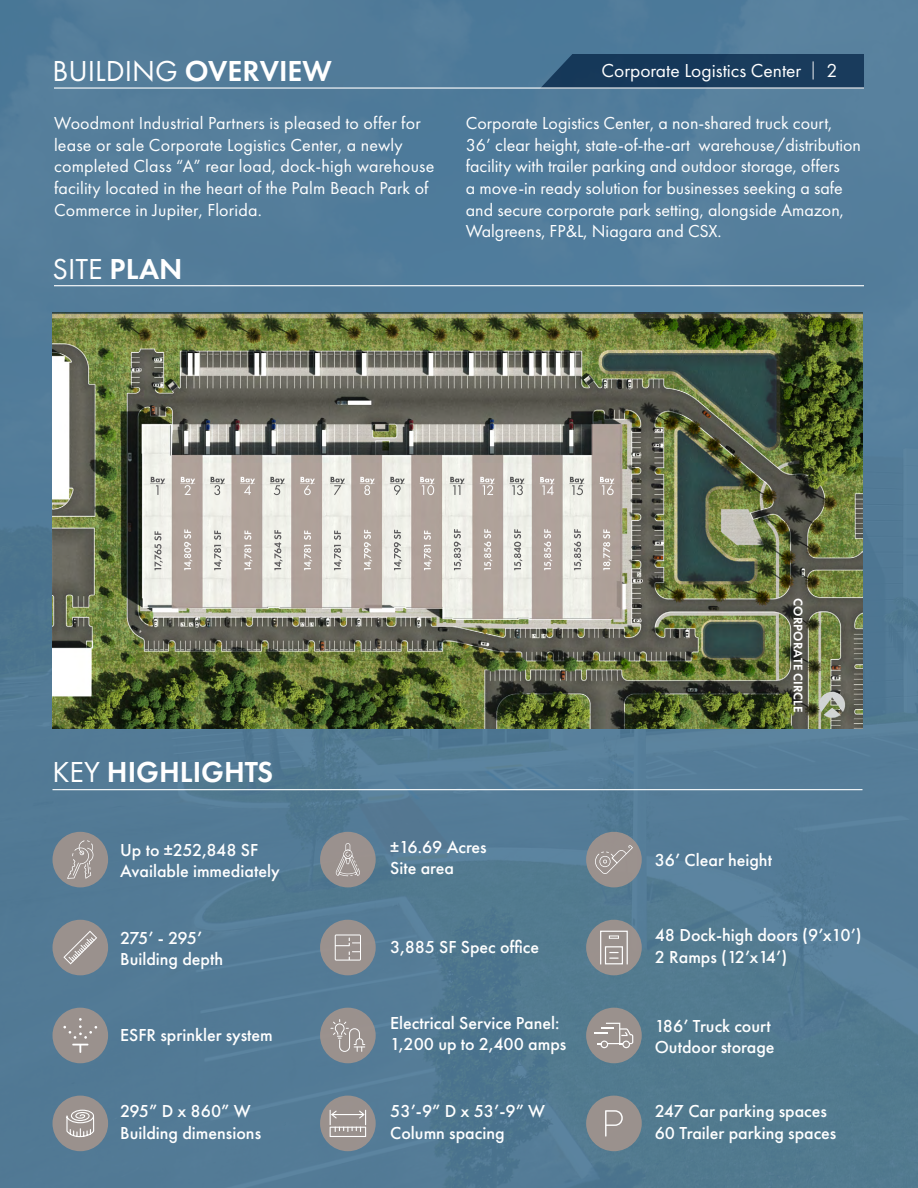
<style>
.page{position:relative;width:918px;height:1188px;background:#537b98}
.page>*{position:absolute;margin:0;border:0;box-sizing:border-box;transform-origin:0 0}
.t1{font:30px "Futura PT";color:#fff}
.t2{font:600 30px "Futura PT";color:#fff}
.t3{font:19.5px "Futura PT";color:#fff}
.t4{font:18px/21.6px "Futura PT";color:#fff}
.t5{font:500 18px/21.6px "Futura PT";color:#fff}
.t6{font:600 12.9px "Futura PT";letter-spacing:.01em;color:#fff}
.s1{font-weight:600}
.s2{font-family:"Gotham";font-weight:300}
.s3{font-weight:400}
</style>
<div class="page">
<div style="left:541px;top:54px;width:323px;height:33px;background:#193b5c"></div>
<hr style="left:54px;top:87px;width:810px;height:2px;background:#fff">
<hr style="left:54px;top:285px;width:810px;height:1px;background:#fff">
<hr style="left:52px;top:789px;width:810px;height:1px;background:#fff">
<img style="left:52px;top:312px;width:810px;height:417px">
<img style="left:150px;top:477px;width:15px;height:18px">
<img style="left:180px;top:477px;width:15px;height:18px">
<img style="left:210px;top:477px;width:15px;height:18px">
<img style="left:240px;top:477px;width:15px;height:18px">
<img style="left:270px;top:477px;width:15px;height:18px">
<img style="left:300px;top:477px;width:15px;height:18px">
<img style="left:330px;top:477px;width:15px;height:18px">
<img style="left:360px;top:477px;width:15px;height:18px">
<img style="left:390px;top:477px;width:15px;height:18px">
<img style="left:420px;top:477px;width:15px;height:18px">
<img style="left:450px;top:477px;width:15px;height:18px">
<img style="left:480px;top:477px;width:15px;height:18px">
<img style="left:510px;top:477px;width:15px;height:18px">
<img style="left:540px;top:477px;width:15px;height:18px">
<img style="left:569px;top:477px;width:15px;height:18px">
<img style="left:599px;top:477px;width:15px;height:18px">
<div style="left:52px;top:920px;width:56px;height:55px;background:#9a918d;border-radius:50%"></div>
<svg style="left:63px;top:931px;width:34px;height:33px"></svg>
<div style="left:52px;top:832px;width:56px;height:55px;background:#9a918d;border-radius:50%"></div>
<svg style="left:67px;top:840px;width:27px;height:39px"></svg>
<div style="left:52px;top:1096px;width:56px;height:55px;background:#9a918d;border-radius:50%"></div>
<svg style="left:66px;top:1109px;width:29px;height:29px"></svg>
<div style="left:52px;top:1008px;width:56px;height:55px;background:#9a918d;border-radius:50%"></div>
<svg style="left:63px;top:1018px;width:34px;height:35px"></svg>
<div style="left:586px;top:920px;width:56px;height:55px;background:#9a918d;border-radius:50%"></div>
<div style="left:600px;top:931px;width:28px;height:34px;border:1px solid #fff"></div>
<svg style="left:604px;top:946px;width:20px;height:19px"></svg>
<svg style="left:609px;top:936px;width:10px;height:3px"></svg>
<div style="left:586px;top:832px;width:56px;height:55px;background:#9a918d;border-radius:50%"></div>
<svg style="left:595px;top:845px;width:38px;height:29px"></svg>
<div style="left:586px;top:1096px;width:56px;height:55px;background:#9a918d;border-radius:50%"></div>
<svg style="left:605px;top:1110px;width:18px;height:27px"></svg>
<div style="left:586px;top:1008px;width:56px;height:55px;background:#9a918d;border-radius:50%"></div>
<svg style="left:595px;top:1023px;width:38px;height:25px"></svg>
<div style="left:320px;top:920px;width:56px;height:55px;background:#9a918d;border-radius:50%"></div>
<svg style="left:335px;top:934px;width:26px;height:27px"></svg>
<div style="left:320px;top:832px;width:56px;height:55px;background:#9a918d;border-radius:50%"></div>
<svg style="left:336px;top:843px;width:24px;height:34px"></svg>
<div style="left:320px;top:1096px;width:56px;height:55px;background:#9a918d;border-radius:50%"></div>
<svg style="left:330px;top:1110px;width:36px;height:27px"></svg>
<div style="left:320px;top:1008px;width:56px;height:55px;background:#9a918d;border-radius:50%"></div>
<svg style="left:330px;top:1019px;width:36px;height:33px"></svg>
<h1 class="t1" style="left:52px;top:54px;width:281px">BUILDING <span class="s1">OVERVIEW</span></h1>
<p class="t3" style="left:602px;top:59px;width:237px">Corporate Logistics Center <span class="s2">|</span> 2</p>
<p class="t4" style="left:54px;top:112px;width:382px">Woodmont Industrial Partners is pleased to offer for lease or sale Corporate Logistics Center, a newly completed Class “A” rear load, dock-high warehouse facility located in the heart of the Palm Beach Park of Commerce in Jupiter, Florida.</p>
<p class="t4" style="left:466px;top:112px;width:397px">Corporate Logistics Center, a non-shared truck court, 36’ clear height, state-of-the-art warehouse/distribution facility with trailer parking and outdoor storage, offers<br>a move-in ready solution for businesses seeking a safe and secure corporate park setting, alongside Amazon, Walgreens, FP&amp;L, Niagara and CSX.</p>
<h1 class="t1" style="left:52px;top:251px;width:132px">SITE <span class="s1">PLAN</span></h1>
<h1 class="t2" style="left:52px;top:753px;width:222px"><span class="s3">KEY</span> HIGHLIGHTS</h1>
<p class="t5" style="left:120px;top:839px;width:161px">Up to ±252,848 SF<br>Available immediately</p>
<p class="t5" style="left:390px;top:836px;width:98px">±16.69 Acres<br>Site area</p>
<p class="t6" style="left:806px;top:598px;width:116px;rotate:90deg">CORPORATE CIRCLE</p>
<p class="t5" style="left:655px;top:849px;width:119px">36’ Clear height</p>
<p class="t5" style="left:120px;top:927px;width:105px">275’ - 295’<br>Building depth</p>
<p class="t5" style="left:655px;top:924px;width:208px">48 Dock-high doors (9’x10’)<br>2 Ramps (12’x14’)</p>
<p class="t5" style="left:390px;top:937px;width:150px">3,885 SF Spec office</p>
<p class="t5" style="left:120px;top:1025px;width:154px">ESFR sprinkler system</p>
<p class="t5" style="left:120px;top:1100px;width:142px">295” D x 860” W<br>Building dimensions</p>
<p class="t5" style="left:390px;top:1012px;width:178px">Electrical Service Panel:<br>1,200 up to 2,400 amps</p>
<p class="t5" style="left:655px;top:1015px;width:121px">186’ Truck court<br>Outdoor storage</p>
<p class="t5" style="left:390px;top:1100px;width:156px">53’-9” D x 53’-9” W<br>Column spacing</p>
<p class="t5" style="left:655px;top:1100px;width:183px">247 Car parking spaces<br>60 Trailer parking spaces</p>
</div>
